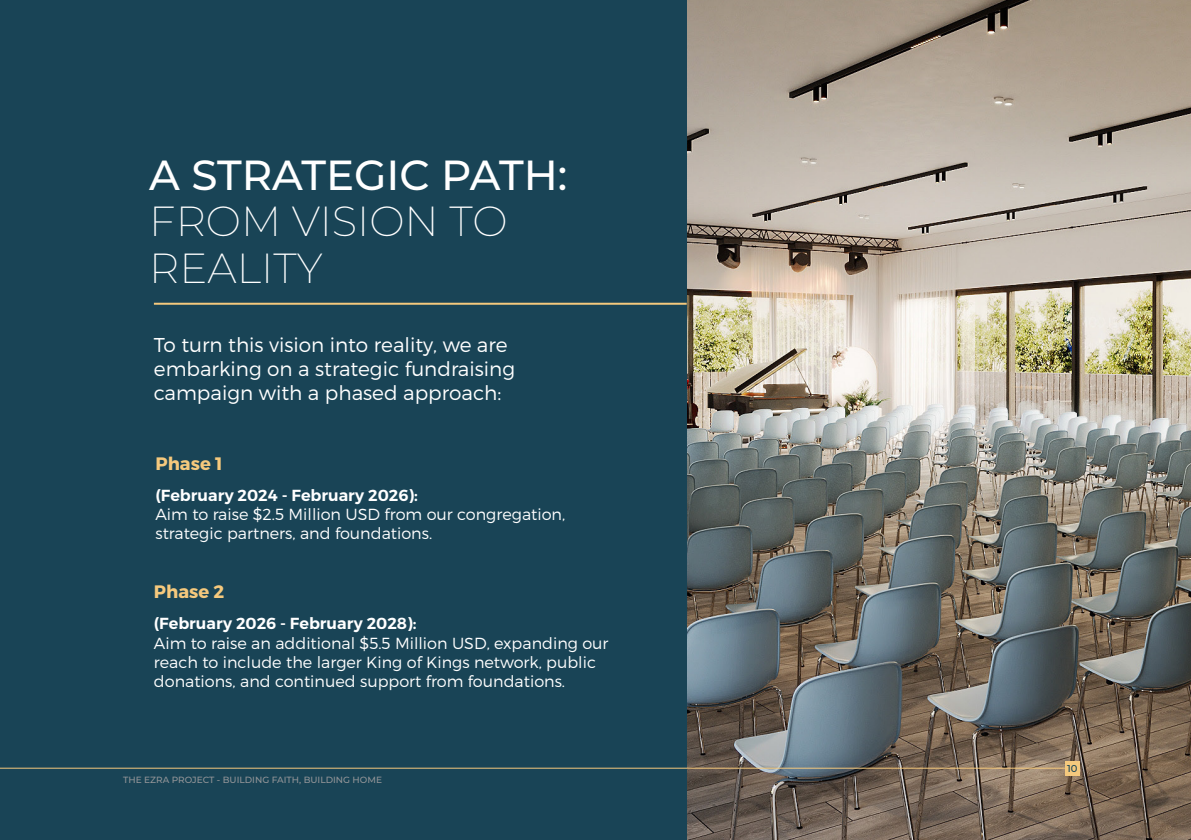
<style>
.page{position:relative;width:1191px;height:840px;background:#fff}
.page>*{position:absolute;margin:0;border:0;box-sizing:border-box;transform-origin:0 0}
.t1{font:200 42px/46.4px "Montserrat";color:#fff}
.t2{font:500 42px "Montserrat";color:#fff}
.t3{font:300 20px/24px "Montserrat";color:#fff}
.t4{font:700 18px "Montserrat";color:#f5c97d}
.t5{font:300 16px/19.2px "Montserrat";color:#fff}
.t6{font:600 16px "Montserrat";color:#fff}
.t7{font:500 10px "Montserrat";color:#184556}
.t8{font:500 9px "Montserrat";color:#939598}
</style>
<div class="page">
<img style="left:686px;top:0;width:505px;height:839px">
<div style="left:0;top:0;width:686px;height:839px;background:#194456"></div>
<hr style="left:154px;top:302px;width:532px;height:2px;background:#f5c97d">
<hr style="left:0;top:767px;width:1068px;height:1px;background:#f5c97d">
<div style="left:1065px;top:760px;width:14px;height:15px;background:#f5c97d"></div>
<h1 class="t2" style="left:149px;top:146px;width:419px">A STRATEGIC PATH:</h1>
<h1 class="t1" style="left:149px;top:197px;width:360px">FROM VISION TO<br>REALITY</h1>
<p class="t3" style="left:154px;top:332px;width:363px">To turn this vision into reality, we are embarking on a strategic fundraising campaign with a phased approach:</p>
<p class="t4" style="left:155px;top:452px;width:68px">Phase 1</p>
<p class="t6" style="left:155px;top:485px;width:264px">(February 2024 - February 2026):</p>
<p class="t5" style="left:155px;top:504px;width:411px">Aim to raise $2.5 Million USD from our congregation, strategic partners, and foundations.</p>
<p class="t4" style="left:154px;top:580px;width:72px">Phase 2</p>
<p class="t6" style="left:154px;top:613px;width:264px">(February 2026 - February 2028):</p>
<p class="t5" style="left:154px;top:632px;width:456px">Aim to raise an additional $5.5 Million USD, expanding our reach to include the larger King of Kings network, public donations, and continued support from foundations.</p>
<p class="t8" style="left:123px;top:773px;width:260px">THE EZRA PROJECT - BUILDING FAITH, BUILDING HOME</p>
<p class="t7" style="left:1067px;top:760px;width:12px">10</p>
</div>
